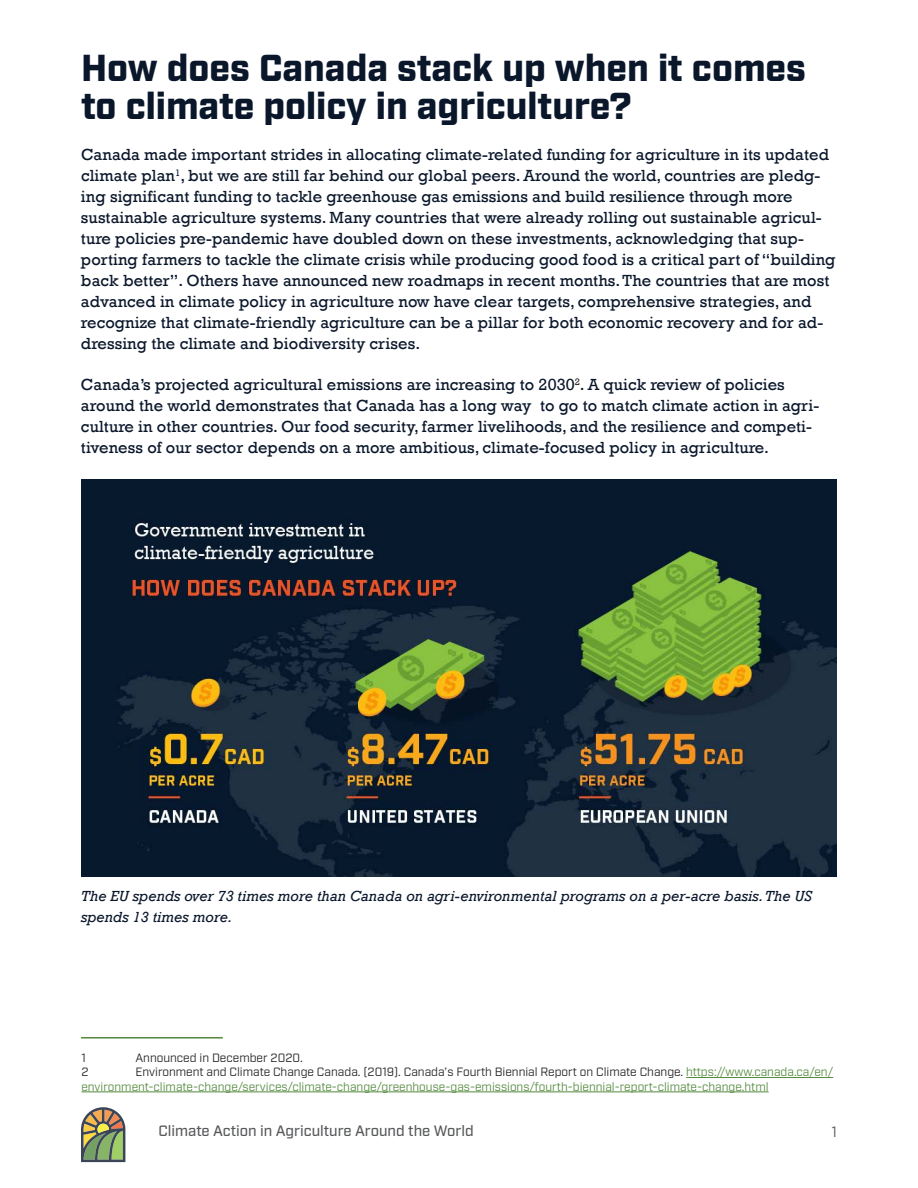
<style>
.page{position:relative;width:918px;height:1188px;background:#fff}
.page>*{position:absolute;margin:0;border:0;box-sizing:border-box;transform-origin:0 0}
.t1{font:900 37.5px/37.5px "Industry";color:#0a172b}
.t2{font:16.5px/21px "Rockwell";letter-spacing:.005em;color:#0a172b}
.t3{font:italic 15px/21px "Rockwell";letter-spacing:.005em;color:#0a172b}
.t4{font:500 15px "Industry";color:#57585a}
.t5{font:15px "Industry";color:#57585a}
.t6{font:12px/14.4px "Industry";color:#53893d}
.t7{font:12px "Industry";color:#231f20}
.s1{color:#231f20}
</style>
<div class="page">
<svg style="left:81px;top:1107px;width:44px;height:55px;background:#8f936c"></svg>
<hr style="left:686px;top:1077px;width:147px;height:1px;background:#53893d">
<hr style="left:81px;top:1092px;width:688px;height:1px;background:#53893d">
<hr style="left:81px;top:1037px;width:142px;height:2px;background:#53893d">
<img style="left:81px;top:480px;width:756px;height:397px">
<p class="t1" style="left:81px;top:52px;width:727px">How does Canada stack up when it comes to climate policy in agriculture?</p>
<p class="t2" style="left:81px;top:144px;width:756px">Canada made important strides in allocating climate-related funding for agriculture in its updated climate plan<sup>1</sup>, but we are still far behind our global peers. Around the world, countries are pledg&shy;ing significant funding to tackle greenhouse gas emissions and build resilience through more sustainable agriculture systems. Many countries that were already rolling out sustainable agricul&shy;ture policies pre-pandemic have doubled down on these investments, acknowledging that sup&shy;porting farmers to tackle the climate crisis while producing good food is a critical part of “building back better”. Others have announced new roadmaps in recent months. The countries that are most advanced in climate policy in agriculture now have clear targets, comprehensive strategies, and recognize that climate-friendly agriculture can be a pillar for both economic recovery and for ad&shy;dressing the climate and biodiversity crises.</p>
<p class="t2" style="left:81px;top:375px;width:740px">Canada’s projected agricultural emissions are increasing to 2030<sup>2</sup>. A quick review of policies around the world demonstrates that Canada has a long way to go to match climate action in agri&shy;culture in other countries. Our food security, farmer livelihoods, and the resilience and competi&shy;tiveness of our sector depends on a more ambitious, climate-focused policy in agriculture.</p>
<p class="t3" style="left:81px;top:886px;width:733px">The EU spends over 73 times more than Canada on agri-environmental programs on a per-acre basis. The US spends 13 times more.</p>
<p class="t7" style="left:81px;top:1051px;width:6px">1</p>
<p class="t7" style="left:135px;top:1051px;width:169px">Announced in December 2020.</p>
<p class="t7" style="left:81px;top:1065px;width:9px">2</p>
<p class="t6" style="left:81px;top:1065px;width:753px;text-indent:54px"><span class="s1">Environment and Climate Change Canada. (2019). Canada’s Fourth Biennial Report on Climate Change.</span> https://www.canada.ca/en/ environment-climate-change/services/climate-change/greenhouse-gas-emissions/fourth-biennial-report-climate-change.html</p>
<p class="t4" style="left:158px;top:1121px;width:317px">Climate Action in Agriculture Around the World</p>
<p class="t5" style="left:831px;top:1123px;width:7px">1</p>
</div>
